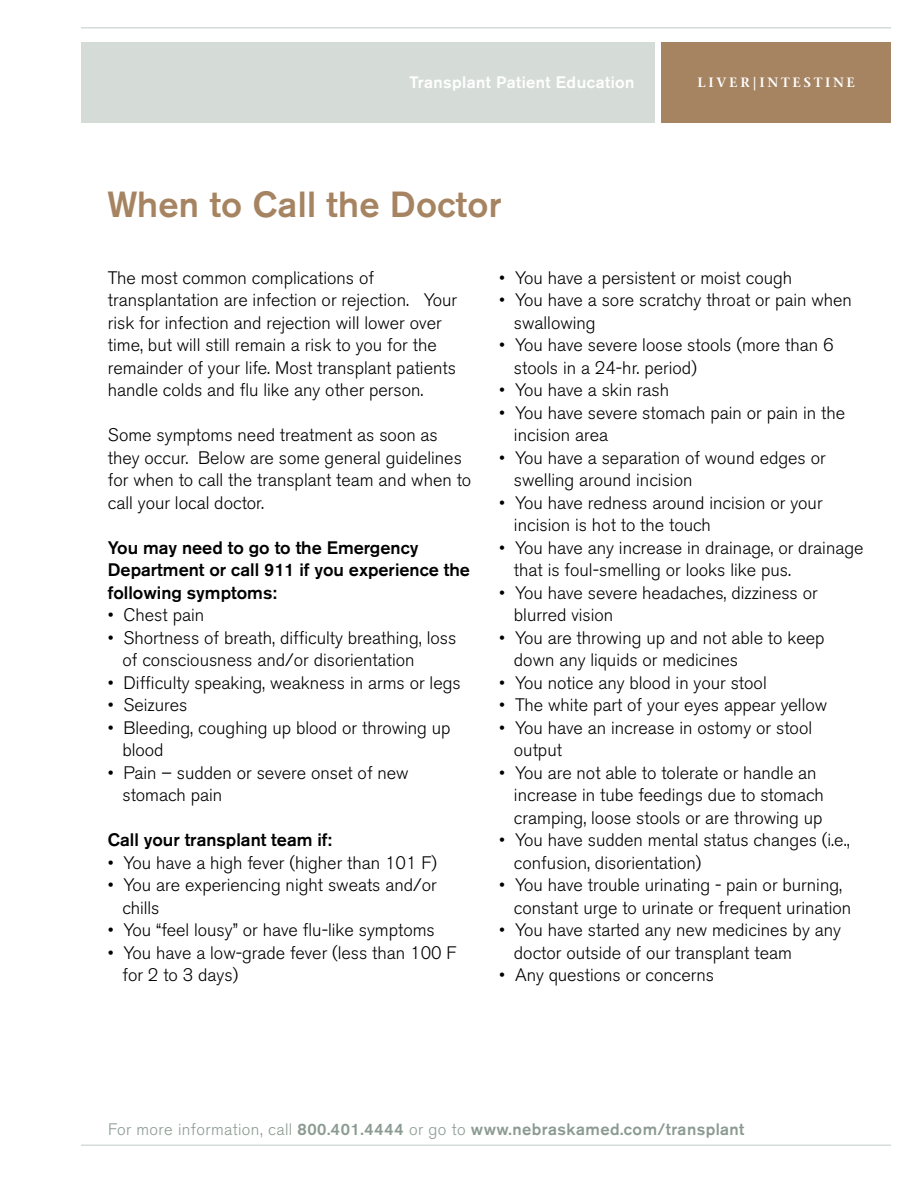
<style>
.page{position:relative;width:918px;height:1188px;background:#fff}
.page>*{position:absolute;margin:0;border:0;box-sizing:border-box;transform-origin:0 0}
.t1{font:500 36px "Akzidenz Grotesk BE";letter-spacing:.01em;color:#a68462}
.t2{font:300 18px/22.5px "Akzidenz Grotesk BE";color:#000}
.t3{font:500 18px/22.5px "Akzidenz Grotesk BE";color:#000}
.t4{font:500 16.5px "Akzidenz Grotesk BE";letter-spacing:.025em;color:#8b9b92}
.t5{font:500 16.5px "Akzidenz Grotesk BE";letter-spacing:.025em;color:#fff}
.t6{font:600 13.5px "Stone Serif";letter-spacing:.2em;color:#fff}
.s1{font-weight:300}
</style>
<div class="page">
<hr style="left:81px;top:1144px;width:810px;height:2px;background:#d5dcd8">
<div style="left:81px;top:42px;width:574px;height:81px;background:#d5dcd8"></div>
<hr style="left:81px;top:27px;width:810px;height:1px;background:#d5dcd8">
<div style="left:662px;top:42px;width:229px;height:81px;background:#a68462"></div>
<p class="t5" style="left:409px;top:72px;width:227px">Transplant Patient Education</p>
<p class="t6" style="left:697px;top:74px;width:159px">LIVER|INTESTINE</p>
<h1 class="t1" style="left:107px;top:183px;width:396px">When to Call the Doctor</h1>
<p class="t2" style="left:108px;top:266px;width:351px">The most common complications of transplantation are infection or rejection. Your risk for infection and rejection will lower over time, but will still remain a risk to you for the remainder of your life. Most transplant patients handle colds and flu like any other person.</p>
<p class="t2" style="left:108px;top:424px;width:365px">Some symptoms need treatment as soon as they occur. Below are some general guidelines for when to call the transplant team and when to call your local doctor.</p>
<p class="t3" style="left:108px;top:536px;width:364px">You may need to go to the Emergency<br>Department or call 911 if you experience the following symptoms:</p>
<p class="t2" style="left:108px;top:604px;width:98px">• Chest pain</p>
<p class="t2" style="left:122px;top:626px;width:335px;text-indent:-15px">• Shortness of breath, difficulty breathing, loss of consciousness and/or disorientation</p>
<p class="t2" style="left:108px;top:671px;width:354px">• Difficulty speaking, weakness in arms or legs</p>
<p class="t2" style="left:108px;top:694px;width:81px">• Seizures</p>
<p class="t2" style="left:122px;top:716px;width:330px;text-indent:-15px">• Bleeding, coughing up blood or throwing up blood</p>
<p class="t2" style="left:122px;top:761px;width:288px;text-indent:-15px">• Pain – sudden or severe onset of new stomach pain</p>
<p class="t3" style="left:108px;top:828px;width:226px">Call your transplant team if:</p>
<p class="t2" style="left:108px;top:851px;width:331px">• You have a high fever (higher than 101 F)</p>
<p class="t2" style="left:122px;top:874px;width:316px;text-indent:-15px">• You are experiencing night sweats and/or chills</p>
<p class="t2" style="left:108px;top:919px;width:329px">• You “feel lousy” or have flu-like symptoms</p>
<p class="t2" style="left:122px;top:941px;width:336px;text-indent:-15px">• You have a low-grade fever (less than 100 F for 2 to 3 days)</p>
<p class="t2" style="left:499px;top:266px;width:294px">• You have a persistent or moist cough</p>
<p class="t2" style="left:514px;top:289px;width:340px;text-indent:-15px">• You have a sore scratchy throat or pain when swallowing</p>
<p class="t2" style="left:514px;top:334px;width:321px;text-indent:-15px">• You have severe loose stools (more than 6 stools in a 24-hr. period)</p>
<p class="t2" style="left:499px;top:379px;width:171px">• You have a skin rash</p>
<p class="t2" style="left:514px;top:401px;width:333px;text-indent:-15px">• You have severe stomach pain or pain in the incision area</p>
<p class="t2" style="left:514px;top:446px;width:313px;text-indent:-15px">• You have a separation of wound edges or swelling around incision</p>
<p class="t2" style="left:514px;top:491px;width:310px;text-indent:-15px">• You have redness around incision or your incision is hot to the touch</p>
<p class="t2" style="left:514px;top:536px;width:351px;text-indent:-15px">• You have any increase in drainage, or drainage that is foul-smelling or looks like pus.</p>
<p class="t2" style="left:514px;top:581px;width:305px;text-indent:-15px">• You have severe headaches, dizziness or blurred vision</p>
<p class="t2" style="left:514px;top:626px;width:312px;text-indent:-15px">• You are throwing up and not able to keep down any liquids or medicines</p>
<p class="t2" style="left:499px;top:671px;width:269px">• You notice any blood in your stool</p>
<p class="t2" style="left:499px;top:694px;width:329px">• The white part of your eyes appear yellow</p>
<p class="t2" style="left:514px;top:716px;width:300px;text-indent:-15px">• You have an increase in ostomy or stool output</p>
<p class="t2" style="left:514px;top:761px;width:311px;text-indent:-15px">• You are not able to tolerate or handle an increase in tube feedings due to stomach cramping, loose stools or are throwing up</p>
<p class="t2" style="left:514px;top:829px;width:337px;text-indent:-15px">• You have sudden mental status changes (i.e., confusion, disorientation)</p>
<p class="t2" style="left:514px;top:874px;width:339px;text-indent:-15px">• You have trouble urinating - pain or burning, constant urge to urinate or frequent urination</p>
<p class="t2" style="left:514px;top:919px;width:329px;text-indent:-15px">• You have started any new medicines by any doctor outside of our transplant team</p>
<p class="t2" style="left:499px;top:964px;width:216px">• Any questions or concerns</p>
<p class="t4" style="left:108px;top:1119px;width:638px"><span class="s1">For more information, call</span> 800.401.4444 <span class="s1">or go to</span> www.nebraskamed.com/transplant</p>
</div>
